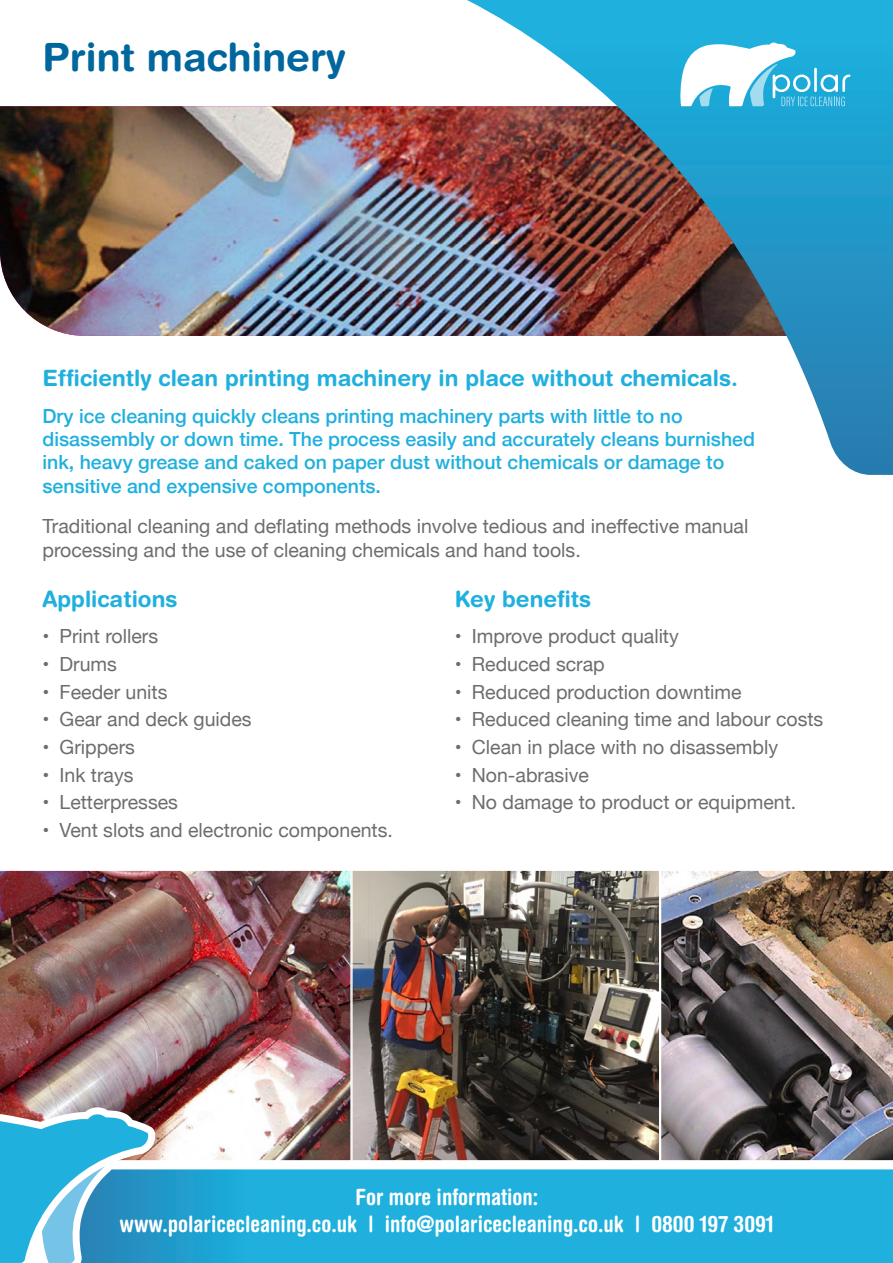
<style>
.page{position:relative;width:893px;height:1263px;background:#fff}
.page>*{position:absolute;margin:0;border:0;box-sizing:border-box;transform-origin:0 0}
.Page_Header{font:700 39px "Helvetica Rounded LT Std";color:#00679e}
.t1{font:700 condensed 22.5px/27px "Helvetica Rounded LT Std";color:#fff;text-align:center}
.Subhead{font:700 22.5px "Helvetica Rounded LT Std";color:#1fb0de}
.Bodytext__4mm_SA{font:19.5px/23.4px "Helvetica Neue";color:#6c6d70}
.First_Para{font:500 19.5px/23.4px "Helvetica Neue";color:#1fb0de}
</style>
<div class="page">
<svg style="left:155px;top:1169px;width:738px;height:94px;background:#1faedc"></svg>
<img style="left:0;top:106px;width:467px;height:230px">
<img style="left:467px;top:0;width:426px;height:475px">
<svg style="left:680px;top:43px;width:170px;height:63px"></svg>
<img style="left:0;top:870px;width:351px;height:291px">
<svg style="left:0;top:1107px;width:155px;height:156px;background:#53afd3"></svg>
<img style="left:354px;top:872px;width:303px;height:286px">
<div style="left:351px;top:869px;width:309px;height:292px;border:2px solid #fff"></div>
<img style="left:661px;top:870px;width:232px;height:291px">
<p class="Page_Header" style="left:43px;top:34px;width:304px">Print machinery</p>
<p class="Subhead" style="left:43px;top:365px;width:697px">Efficiently clean printing machinery in place without chemicals.</p>
<p class="First_Para" style="left:43px;top:402px;width:714px">Dry ice cleaning quickly cleans printing machinery parts with little to no disassembly or down time. The process easily and accurately cleans burnished ink, heavy grease and caked on paper dust without chemicals or damage to sensitive and expensive components.</p>
<p class="Bodytext__4mm_SA" style="left:43px;top:516px;width:707px">Traditional cleaning and deflating methods involve tedious and ineffective manual processing and the use of cleaning chemicals and hand tools.</p>
<p class="Subhead" style="left:43px;top:585px;width:137px">Applications</p>
<p class="Bodytext__4mm_SA" style="left:43px;top:626px;width:117px">• Print rollers</p>
<p class="Bodytext__4mm_SA" style="left:43px;top:653px;width:76px">• Drums</p>
<p class="Bodytext__4mm_SA" style="left:43px;top:681px;width:126px">• Feeder units</p>
<p class="Bodytext__4mm_SA" style="left:43px;top:709px;width:211px">• Gear and deck guides</p>
<p class="Bodytext__4mm_SA" style="left:43px;top:736px;width:94px">• Grippers</p>
<p class="Bodytext__4mm_SA" style="left:43px;top:764px;width:93px">• Ink trays</p>
<p class="Bodytext__4mm_SA" style="left:43px;top:792px;width:137px">• Letterpresses</p>
<p class="Bodytext__4mm_SA" style="left:43px;top:819px;width:352px">• Vent slots and electronic components.</p>
<p class="Subhead" style="left:455px;top:585px;width:138px">Key benefits</p>
<p class="Bodytext__4mm_SA" style="left:455px;top:626px;width:225px">• Improve product quality</p>
<p class="Bodytext__4mm_SA" style="left:455px;top:653px;width:151px">• Reduced scrap</p>
<p class="Bodytext__4mm_SA" style="left:455px;top:681px;width:288px">• Reduced production downtime</p>
<p class="Bodytext__4mm_SA" style="left:455px;top:709px;width:370px">• Reduced cleaning time and labour costs</p>
<p class="Bodytext__4mm_SA" style="left:455px;top:736px;width:325px">• Clean in place with no disassembly</p>
<p class="Bodytext__4mm_SA" style="left:455px;top:764px;width:136px">• Non-abrasive</p>
<p class="Bodytext__4mm_SA" style="left:455px;top:792px;width:343px">• No damage to product or equipment.</p>
<p class="t1" style="left:119px;top:1183px;width:656px">For more information:<br>www.polaricecleaning.co.uk | info@polaricecleaning.co.uk | 0800 197 3091</p>
</div>
